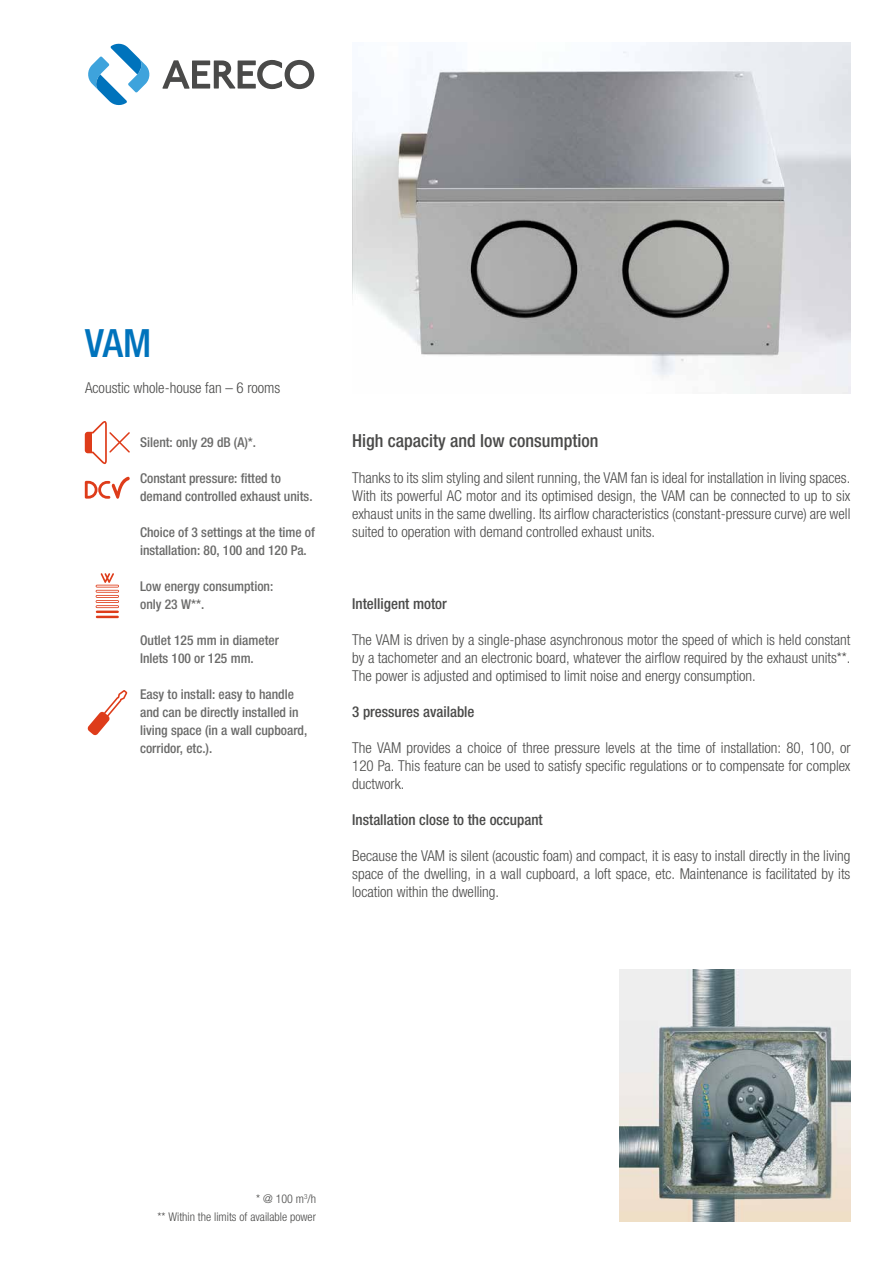
<style>
.page{position:relative;width:893px;height:1263px;background:#fff}
.page>*{position:absolute;margin:0;border:0;box-sizing:border-box;transform-origin:0 0}
.t1{font:500 condensed 39px "Helvetica Neue LTW1 G";color:#0073bc}
.t2{font:500 condensed 18px "Helvetica Neue LTW1 G";color:#4a4a49}
.t3{font:300 condensed 15px/18px "Helvetica Neue LTW1 G";color:#4a4a49;text-align:justify}
.t4{font:500 condensed 15px "Helvetica Neue LTW1 G";color:#4a4a49}
.t5{font:500 condensed 13.5px/18px "Helvetica Neue LTW1 G";color:#6a6a69}
.t6{font:300 condensed 12px/18px "Helvetica Neue LTW1 G";color:#4a4a49;text-align:right}
</style>
<div class="page">
<img style="left:352px;top:43px;width:498px;height:350px">
<svg style="left:162px;top:60px;width:152px;height:29px"></svg>
<svg style="left:88px;top:43px;width:62px;height:63px"></svg>
<img style="left:619px;top:969px;width:231px;height:252px">
<svg style="left:85px;top:421px;width:45px;height:43px"></svg>
<hr style="left:96px;top:585px;width:23px;height:2px;background:#de3c1a">
<hr style="left:96px;top:590px;width:23px;height:3px;background:#de3c1a">
<hr style="left:96px;top:595px;width:23px;height:3px;background:#de3c1a">
<hr style="left:96px;top:600px;width:23px;height:3px;background:#de3c1a">
<svg style="left:96px;top:591px;width:22px;height:12px"></svg>
<hr style="left:96px;top:605px;width:23px;height:3px;background:#de3c1a">
<hr style="left:96px;top:616px;width:23px;height:2px;background:#de3c1a">
<hr style="left:96px;top:610px;width:23px;height:3px;background:#de3c1a">
<svg style="left:101px;top:573px;width:13px;height:10px"></svg>
<svg style="left:87px;top:690px;width:40px;height:45px"></svg>
<svg style="left:85px;top:476px;width:45px;height:23px"></svg>
<h1 class="t1" style="left:85px;top:320px;width:68px">VAM</h1>
<p class="t3" style="left:85px;top:379px;width:197px">Acoustic whole-house fan – 6 rooms</p>
<p class="t5" style="left:140px;top:433px;width:118px">Silent: only 29 dB (A)*.</p>
<p class="t5" style="left:140px;top:469px;width:174px">Constant pressure: fitted to demand controlled exhaust units.</p>
<p class="t5" style="left:140px;top:523px;width:176px">Choice of 3 settings at the time of installation: 80, 100 and 120 Pa.</p>
<p class="t5" style="left:140px;top:577px;width:135px">Low energy consumption: only 23 W**.</p>
<p class="t5" style="left:140px;top:631px;width:140px">Outlet 125 mm in diameter<br>Inlets 100 or 125 mm.</p>
<p class="t5" style="left:140px;top:685px;width:169px">Easy to install: easy to handle and can be directly installed in living space (in a wall cupboard, corridor, etc.).</p>
<p class="t2" style="left:352px;top:430px;width:248px">High capacity and low consumption</p>
<p class="t3" style="left:352px;top:469px;width:500px">Thanks to its slim styling and silent running, the VAM fan is ideal for installation in living spaces.<br>With its powerful AC motor and its optimised design, the VAM can be connected to up to six exhaust units in the same dwelling. Its airflow characteristics (constant-pressure curve) are well suited to operation with demand controlled exhaust units.</p>
<p class="t4" style="left:352px;top:595px;width:96px">Intelligent motor</p>
<p class="t3" style="left:352px;top:631px;width:500px">The VAM is driven by a single-phase asynchronous motor the speed of which is held constant by a tachometer and an electronic board, whatever the airflow required by the exhaust units**.<br>The power is adjusted and optimised to limit noise and energy consumption.</p>
<p class="t4" style="left:352px;top:703px;width:124px">3 pressures available</p>
<p class="t3" style="left:352px;top:739px;width:500px">The VAM provides a choice of three pressure levels at the time of installation: 80, 100, or 120 Pa. This feature can be used to satisfy specific regulations or to compensate for complex ductwork.</p>
<p class="t4" style="left:352px;top:811px;width:192px">Installation close to the occupant</p>
<p class="t3" style="left:352px;top:847px;width:500px">Because the VAM is silent (acoustic foam) and compact, it is easy to install directly in the living space of the dwelling, in a wall cupboard, a loft space, etc. Maintenance is facilitated by its location within the dwelling.</p>
<p class="t6" style="left:158px;top:1190px;width:160px">* @ 100 m<sup>3</sup>/h<br>** Within the limits of available power</p>
</div>
